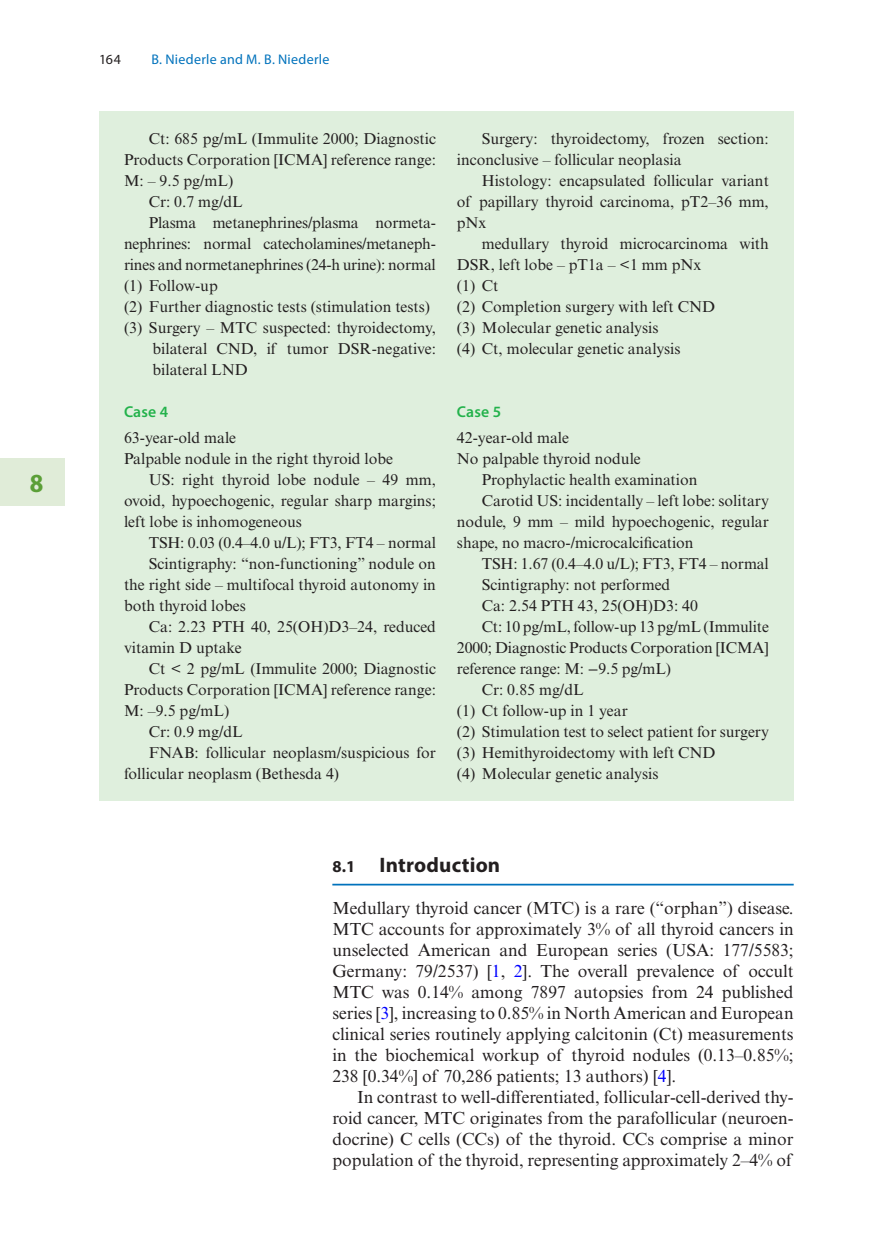
<style>
.page{position:relative;width:883px;height:1260px;background:#fff}
.page>*{position:absolute;margin:0;border:0;box-sizing:border-box;transform-origin:0 0}
.t1{font:700 semi-condensed 26.25px "Myriad Pro";color:#5b9f37}
.t2{font:700 21px "Myriad Pro";letter-spacing:.01em;color:#231f20}
.t3{font:17.5px/21px "Times New Roman MT Std";color:#231f20;text-align:justify}
.t4{font:15.75px/21px "Times New Roman MT Std";color:#231f20}
.t5{font:600 15.75px "Myriad Pro";letter-spacing:.01em;color:#23b24b}
.t6{font:14px "Myriad Pro Regular 2";letter-spacing:.02em;color:#0072bc}
.t7{font:14px "Myriad Pro";color:#231f20}
.s1{font-family:"STIX General"}
.s2{font-size:16.62px}
.s3{color:#00f}
</style>
<div class="page">
<div style="left:0;top:458px;width:64px;height:48px;background:#e0ecd8"></div>
<div style="left:99px;top:111px;width:695px;height:689px;background:#dfefdd"></div>
<hr style="left:332px;top:884px;width:462px;height:2px;background:#0072bc">
<h1 class="t1" style="left:30px;top:466px;width:15px">8</h1>
<p class="t7" style="left:99px;top:51px;width:23px">164</p>
<p class="t6" style="left:151px;top:51px;width:180px">B. Niederle and M. B. Niederle</p>
<p class="t4" style="left:149px;top:128px;width:289px">Ct: 685 pg/mL (Immulite 2000; Diagnostic</p>
<p class="t4" style="left:124px;top:149px;width:313px">Products Corporation [ICMA] reference range:</p>
<p class="t4" style="left:124px;top:170px;width:111px">M: – 9.5 pg/mL)</p>
<p class="t4" style="left:149px;top:191px;width:95px">Cr: 0.7 mg/dL</p>
<p class="t4" style="left:149px;top:212px;width:289px">Plasma metanephrines/plasma normeta-</p>
<p class="t4" style="left:124px;top:233px;width:313px">nephrines: normal catecholamines/metaneph-</p>
<p class="t4" style="left:124px;top:254px;width:313px">rines and normetanephrines (24-h urine): normal</p>
<p class="t4" style="left:124px;top:275px;width:95px">(1) Follow-up</p>
<p class="t4" style="left:124px;top:296px;width:308px">(2) Further diagnostic tests (stimulation tests)</p>
<p class="t4" style="left:124px;top:317px;width:313px">(3) Surgery – MTC suspected: thyroidectomy,</p>
<p class="t4" style="left:152px;top:338px;width:285px">bilateral CND, if tumor DSR-negative:</p>
<p class="t4" style="left:152px;top:359px;width:97px">bilateral LND</p>
<p class="t5" style="left:124px;top:401px;width:46px">Case 4</p>
<p class="t4" style="left:124px;top:427px;width:114px">63-year-old male</p>
<p class="t4" style="left:124px;top:448px;width:271px">Palpable nodule in the right thyroid lobe</p>
<p class="t4" style="left:149px;top:469px;width:289px">US: right thyroid lobe nodule – 49 mm,</p>
<p class="t4" style="left:124px;top:490px;width:313px">ovoid, hypoechogenic, regular sharp margins;</p>
<p class="t4" style="left:124px;top:511px;width:179px">left lobe is inhomogeneous</p>
<p class="t4" style="left:149px;top:532px;width:289px">TSH: 0.03 (0.4–4.0 u/L); FT3, FT4 – normal</p>
<p class="t4" style="left:149px;top:553px;width:289px">Scintigraphy: “non-functioning” nodule on</p>
<p class="t4" style="left:124px;top:574px;width:313px">the right side – multifocal thyroid autonomy in</p>
<p class="t4" style="left:124px;top:595px;width:123px">both thyroid lobes</p>
<p class="t4" style="left:149px;top:616px;width:289px">Ca: 2.23 PTH 40, 25(OH)D3–24, reduced</p>
<p class="t4" style="left:124px;top:637px;width:119px">vitamin D uptake</p>
<p class="t4" style="left:149px;top:658px;width:289px">Ct &lt; 2 pg/mL (Immulite 2000; Diagnostic</p>
<p class="t4" style="left:124px;top:679px;width:313px">Products Corporation [ICMA] reference range:</p>
<p class="t4" style="left:124px;top:700px;width:107px">M: –9.5 pg/mL)</p>
<p class="t4" style="left:149px;top:721px;width:95px">Cr: 0.9 mg/dL</p>
<p class="t4" style="left:149px;top:742px;width:289px">FNAB: follicular neoplasm/suspicious for</p>
<p class="t4" style="left:124px;top:763px;width:217px">follicular neoplasm (Bethesda 4)</p>
<p class="t4" style="left:457px;top:128px;width:313px;text-indent:25px">Surgery: thyroidectomy, frozen section: inconclusive – follicular neoplasia</p>
<p class="t4" style="left:457px;top:170px;width:313px;text-align:justify;text-indent:25px">Histology: encapsulated follicular variant of papillary thyroid carcinoma, pT2–36 mm, pNx</p>
<p class="t4" style="left:457px;top:233px;width:313px;text-indent:25px">medullary thyroid microcarcinoma with<br>DSR, left lobe – pT1a – &lt;1 mm pNx<br>(1) Ct<br>(2) Completion surgery with left CND<br>(3) Molecular genetic analysis<br>(4) Ct, molecular genetic analysis</p>
<p class="t5" style="left:457px;top:401px;width:46px">Case 5</p>
<p class="t4" style="left:457px;top:427px;width:114px">42-year-old male</p>
<p class="t4" style="left:457px;top:448px;width:185px">No palpable thyroid nodule</p>
<p class="t4" style="left:482px;top:469px;width:217px">Prophylactic health examination</p>
<p class="t4" style="left:482px;top:490px;width:289px">Carotid US: incidentally – left lobe: solitary</p>
<p class="t4" style="left:457px;top:511px;width:313px">nodule, 9 mm – mild hypoechogenic, regular</p>
<p class="t4" style="left:457px;top:532px;width:238px">shape, no macro-/microcalcification</p>
<p class="t4" style="left:482px;top:553px;width:289px">TSH: 1.67 (0.4–4.0 u/L); FT3, FT4 – normal</p>
<p class="t4" style="left:482px;top:574px;width:190px">Scintigraphy: not performed</p>
<p class="t4" style="left:482px;top:595px;width:218px">Ca: 2.54 PTH 43, 25(OH)D3: 40</p>
<p class="t4" style="left:482px;top:616px;width:289px">Ct: 10 pg/mL, follow-up 13 pg/mL (Immulite</p>
<p class="t4" style="left:457px;top:637px;width:313px">2000; Diagnostic Products Corporation [ICMA]</p>
<p class="t4" style="left:457px;top:658px;width:216px">reference range: M: <span class="s1">−</span>9.5 pg/mL)</p>
<p class="t4" style="left:482px;top:679px;width:103px">Cr: 0.85 mg/dL</p>
<p class="t4" style="left:457px;top:700px;width:172px">(1) Ct follow-up in 1 year</p>
<p class="t4" style="left:457px;top:721px;width:313px">(2) Stimulation test to select patient for surgery</p>
<p class="t4" style="left:457px;top:742px;width:260px">(3) Hemithyroidectomy with left CND</p>
<p class="t4" style="left:457px;top:763px;width:203px">(4) Molecular genetic analysis</p>
<h2 class="t2" style="left:332px;top:851px;width:169px"><span class="s2">8.1</span> Introduction</h2>
<p class="t3" style="left:332px;top:897px;width:463px">Medullary thyroid cancer (MTC) is a rare (“orphan”) disease.<br>MTC accounts for approximately 3% of all thyroid cancers in unselected American and European series (USA: 177/5583; Germany: 79/2537) [<span class="s3">1</span>, <span class="s3">2</span>]. The overall prevalence of occult MTC was 0.14% among 7897 autopsies from 24 published series [<span class="s3">3</span>], increasing to 0.85% in North American and European clinical series routinely applying calcitonin (Ct) measurements in the biochemical workup of thyroid nodules (0.13–0.85%; 238 [0.34%] of 70,286 patients; 13 authors) [<span class="s3">4</span>].</p>
<p class="t3" style="left:332px;top:1086px;width:463px;text-indent:25px">In contrast to well-differentiated, follicular-cell-derived thy&shy;roid cancer, MTC originates from the parafollicular (neuroen&shy;docrine) C cells (CCs) of the thyroid. CCs comprise a minor population of the thyroid, representing approximately 2–4% of</p>
</div>
